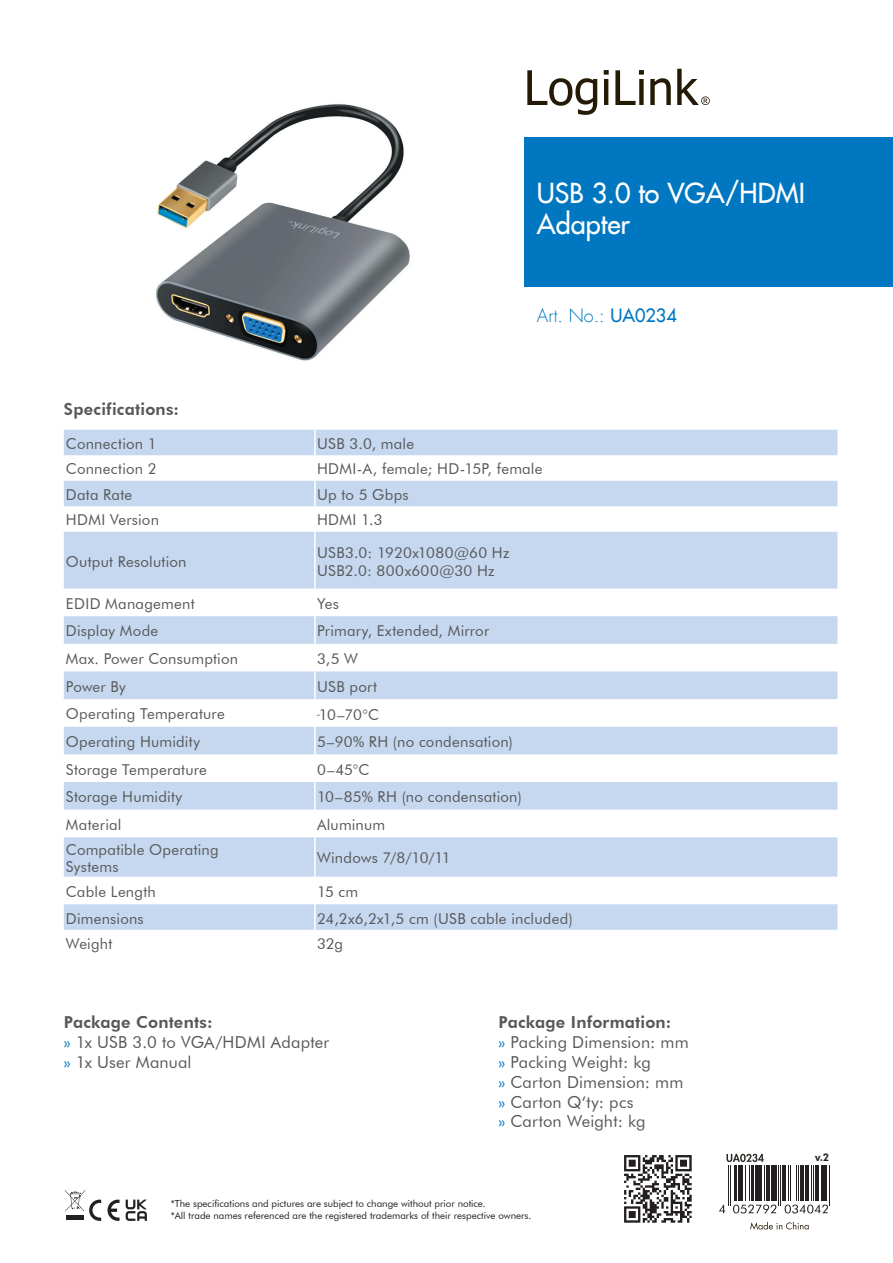
<style>
.page{position:relative;width:893px;height:1263px;background:#fff}
.page>*{position:absolute;margin:0;border:0;box-sizing:border-box;transform-origin:0 0}
.t1{font:27px/31.8px "Futura LT";color:#fff}
.t2{font:300 18px "Futura LT";color:#0077c0}
.t3{font:16.5px/19.8px "Futura BT";letter-spacing:.01em;color:#57585a}
.t4{font:800 16.5px "Futura BT";letter-spacing:.015em;color:#57585a}
.t5{font:15px/18px "Futura BT";letter-spacing:.015em;color:#57585a}
.t6{font:800 10.5px "Futura BT";color:#231f20}
.t7{font:9.75px/11.7px "Futura BT";color:#231f20}
.s1{font-weight:400}
.s2{font-family:"Futura LT";font-weight:300}
.s3{font-weight:800}
.s4{color:#0077c0}
</style>
<div class="page">
<svg style="left:527px;top:69px;width:183px;height:46px"></svg>
<svg style="left:65px;top:1190px;width:36px;height:31px"></svg>
<svg style="left:108px;top:1199px;width:12px;height:22px"></svg>
<svg style="left:126px;top:1199px;width:21px;height:22px"></svg>
<div style="left:524px;top:137px;width:369px;height:150px;background:#0077c0"></div>
<svg style="left:64px;top:430px;width:773px;height:500px;fill:#c6d8ef"></svg>
<hr style="left:314px;top:430px;width:2px;height:25px;background:#fff">
<hr style="left:314px;top:455px;width:2px;height:26px;background:#fff">
<hr style="left:314px;top:506px;width:2px;height:26px;background:#fff">
<hr style="left:314px;top:532px;width:2px;height:56px;background:#fff">
<hr style="left:314px;top:616px;width:2px;height:28px;background:#fff">
<hr style="left:314px;top:671px;width:2px;height:28px;background:#fff">
<hr style="left:314px;top:727px;width:2px;height:27px;background:#fff">
<hr style="left:314px;top:782px;width:2px;height:28px;background:#fff">
<hr style="left:314px;top:481px;width:2px;height:25px;background:#fff">
<hr style="left:314px;top:588px;width:2px;height:28px;background:#fff">
<hr style="left:314px;top:644px;width:2px;height:27px;background:#fff">
<hr style="left:314px;top:699px;width:2px;height:28px;background:#fff">
<hr style="left:314px;top:754px;width:2px;height:28px;background:#fff">
<hr style="left:314px;top:810px;width:2px;height:27px;background:#fff">
<hr style="left:314px;top:837px;width:2px;height:40px;background:#fff">
<hr style="left:314px;top:877px;width:2px;height:27px;background:#fff">
<hr style="left:314px;top:904px;width:2px;height:26px;background:#fff">
<img style="left:156px;top:104px;width:254px;height:257px">
<svg style="left:750px;top:1222px;width:59px;height:7px"></svg>
<svg style="left:624px;top:1155px;width:68px;height:68px"></svg>
<svg style="left:726px;top:1154px;width:38px;height:8px"></svg>
<svg style="left:733px;top:1204px;width:43px;height:10px"></svg>
<svg style="left:785px;top:1204px;width:43px;height:9px"></svg>
<svg style="left:719px;top:1204px;width:6px;height:9px"></svg>
<hr style="left:728px;top:1165px;width:1px;height:40px;background:#231f20">
<hr style="left:730px;top:1165px;width:1px;height:40px;background:#231f20">
<hr style="left:734px;top:1165px;width:2px;height:35px;background:#231f20">
<hr style="left:738px;top:1165px;width:1px;height:35px;background:#231f20">
<hr style="left:740px;top:1165px;width:3px;height:35px;background:#231f20">
<hr style="left:745px;top:1165px;width:1px;height:35px;background:#231f20">
<hr style="left:749px;top:1165px;width:1px;height:35px;background:#231f20">
<hr style="left:752px;top:1165px;width:2px;height:35px;background:#231f20">
<hr style="left:755px;top:1165px;width:3px;height:35px;background:#231f20">
<hr style="left:759px;top:1165px;width:3px;height:35px;background:#231f20">
<hr style="left:764px;top:1165px;width:1px;height:35px;background:#231f20">
<hr style="left:766px;top:1165px;width:3px;height:35px;background:#231f20">
<hr style="left:772px;top:1165px;width:2px;height:35px;background:#231f20">
<hr style="left:775px;top:1165px;width:2px;height:35px;background:#231f20">
<hr style="left:778px;top:1165px;width:1px;height:40px;background:#231f20">
<hr style="left:780px;top:1165px;width:1px;height:40px;background:#231f20">
<hr style="left:783px;top:1165px;width:3px;height:35px;background:#231f20">
<hr style="left:788px;top:1165px;width:1px;height:35px;background:#231f20">
<hr style="left:790px;top:1165px;width:1px;height:35px;background:#231f20">
<hr style="left:796px;top:1165px;width:1px;height:35px;background:#231f20">
<hr style="left:798px;top:1165px;width:1px;height:35px;background:#231f20">
<hr style="left:800px;top:1165px;width:3px;height:35px;background:#231f20">
<hr style="left:806px;top:1165px;width:3px;height:35px;background:#231f20">
<hr style="left:811px;top:1165px;width:1px;height:35px;background:#231f20">
<hr style="left:813px;top:1165px;width:1px;height:35px;background:#231f20">
<hr style="left:815px;top:1165px;width:4px;height:35px;background:#231f20">
<hr style="left:821px;top:1165px;width:2px;height:35px;background:#231f20">
<hr style="left:824px;top:1165px;width:2px;height:35px;background:#231f20">
<hr style="left:829px;top:1165px;width:1px;height:40px;background:#231f20">
<h1 class="t1" style="left:537px;top:177px;width:270px">USB 3.0 to VGA/HDMI<br>Adapter</h1>
<p class="t2" style="left:537px;top:305px;width:141px">Art. No.: <span class="s1">UA0234</span></p>
<p class="t4" style="left:64px;top:399px;width:117px">Specifications:</p>
<p class="t5" style="left:66px;top:434px;width:92px">Connection 1</p>
<p class="t5" style="left:317px;top:434px;width:99px">USB 3.0, male</p>
<p class="t5" style="left:66px;top:460px;width:92px">Connection 2</p>
<p class="t5" style="left:317px;top:460px;width:227px">HDMI-A, female; HD-15P, female</p>
<p class="t5" style="left:66px;top:485px;width:68px">Data Rate</p>
<p class="t5" style="left:317px;top:485px;width:93px">Up to 5 Gbps</p>
<p class="t5" style="left:66px;top:511px;width:95px">HDMI Version</p>
<p class="t5" style="left:317px;top:511px;width:67px">HDMI 1.3</p>
<p class="t5" style="left:66px;top:552px;width:122px">Output Resolution</p>
<p class="t5" style="left:317px;top:543px;width:194px">USB3.0: 1920x1080@60 Hz<br>USB2.0: 800x600@30 Hz</p>
<p class="t5" style="left:66px;top:594px;width:130px">EDID Management</p>
<p class="t5" style="left:317px;top:594px;width:23px">Yes</p>
<p class="t5" style="left:66px;top:622px;width:94px">Display Mode</p>
<p class="t5" style="left:317px;top:622px;width:174px">Primary, Extended, Mirror</p>
<p class="t5" style="left:66px;top:650px;width:174px">Max. Power Consumption</p>
<p class="t5" style="left:317px;top:650px;width:42px">3,5 W</p>
<p class="t5" style="left:66px;top:677px;width:61px">Power By</p>
<p class="t5" style="left:317px;top:677px;width:62px">USB port</p>
<p class="t5" style="left:66px;top:705px;width:160px">Operating Temperature</p>
<p class="t5" style="left:317px;top:705px;width:63px"><span class="s2">-</span>10–70°C</p>
<p class="t5" style="left:66px;top:732px;width:136px">Operating Humidity</p>
<p class="t5" style="left:317px;top:732px;width:197px">5–90% RH (no condensation)</p>
<p class="t5" style="left:66px;top:760px;width:143px">Storage Temperature</p>
<p class="t5" style="left:317px;top:760px;width:54px">0–45°C</p>
<p class="t5" style="left:66px;top:788px;width:118px">Storage Humidity</p>
<p class="t5" style="left:317px;top:788px;width:206px">10–85% RH (no condensation)</p>
<p class="t5" style="left:66px;top:815px;width:57px">Material</p>
<p class="t5" style="left:317px;top:815px;width:70px">Aluminum</p>
<p class="t5" style="left:66px;top:841px;width:154px;line-height:16.5px">Compatible Operating<br>Systems</p>
<p class="t5" style="left:317px;top:849px;width:135px">Windows 7/8/10/11</p>
<p class="t5" style="left:66px;top:882px;width:92px">Cable Length</p>
<p class="t5" style="left:317px;top:882px;width:43px">15 cm</p>
<p class="t5" style="left:66px;top:909px;width:79px">Dimensions</p>
<p class="t5" style="left:317px;top:909px;width:257px">24,2x6,2x1,5 cm (USB cable included)</p>
<p class="t5" style="left:66px;top:934px;width:48px">Weight</p>
<p class="t5" style="left:317px;top:934px;width:27px">32g</p>
<p class="t3" style="left:64px;top:1012px;width:267px"><span class="s3">Package Contents:<br></span><span class="s4">»</span> 1x USB 3.0 to VGA/HDMI Adapter <span class="s4">»</span> 1x User Manual</p>
<p class="t3" style="left:498px;top:1012px;width:192px"><span class="s3">Package Information:<br></span><span class="s4">»</span> Packing Dimension: mm <span class="s4">»</span> Packing Weight: kg<br><span class="s4">»</span> Carton Dimension: mm <span class="s4">»</span> Carton Q‘ty: pcs<br><span class="s4">»</span> Carton Weight: kg</p>
<p class="t7" style="left:171px;top:1198px;width:362px">*The specifications and pictures are subject to change without prior notice.<br>*All trade names referenced are the registered trademarks of their respective owners.</p>
<p class="t6" style="left:815px;top:1150px;width:16px">v.2</p>
</div>
